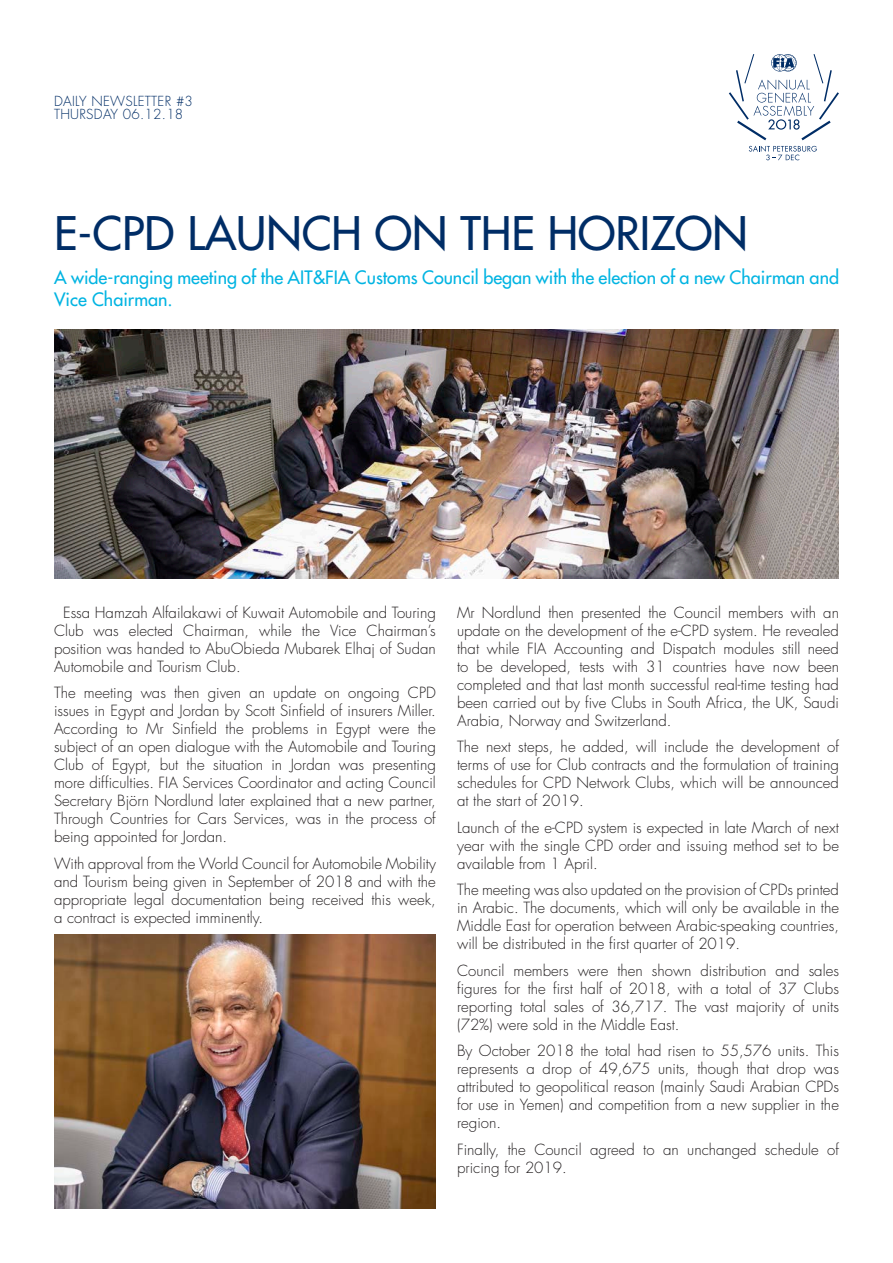
<style>
.page{position:relative;width:893px;height:1263px;background:#fff}
.page>*{position:absolute;margin:0;border:0;box-sizing:border-box;transform-origin:0 0}
._100_Titre_1{font:500 45px "Futura Std";color:#002d66}
._200_Chapeau{font:500 18px/21.6px "Futura Std";color:#02b4e2}
._300_Paragraphe{font:300 15px/18px "Futura Std";color:#231f20;text-align:justify}
.t1{font:300 13.5px/13px "Futura Std";letter-spacing:.02em;color:#002d66}
</style>
<div class="page">
<svg style="left:749px;top:146px;width:68px;height:14px"></svg>
<svg style="left:729px;top:54px;width:110px;height:86px"></svg>
<img style="left:54px;top:330px;width:785px;height:248px">
<img style="left:54px;top:934px;width:382px;height:275px">
<p class="t1" style="left:54px;top:95px;width:141px">DAILY NEWSLETTER #3<br>THURSDAY 06.12.18</p>
<p class="_100_Titre_1" style="left:54px;top:205px;width:695px">E-CPD LAUNCH ON THE HORIZON</p>
<p class="_200_Chapeau" style="left:54px;top:267px;width:787px">A wide-ranging meeting of the AIT&amp;FIA Customs Council began with the election of a new Chairman and<br>Vice Chairman.</p>
<p class="_300_Paragraphe" style="left:54px;top:604px;width:383px;text-indent:9px">Essa Hamzah Alfailakawi of Kuwait Automobile and Touring Club was elected Chairman, while the Vice Chairman’s position was handed to AbuObieda Mubarek Elhaj of Sudan Automobile and Tourism Club.</p>
<p class="_300_Paragraphe" style="left:54px;top:684px;width:383px">The meeting was then given an update on ongoing CPD issues in Egypt and Jordan by Scott Sinfield of insurers Miller.<br>According to Mr Sinfield the problems in Egypt were the subject of an open dialogue with the Automobile and Touring Club of Egypt, but the situation in Jordan was presenting more difficulties. FIA Services Coordinator and acting Council Secretary Björn Nordlund later explained that a new partner, Through Countries for Cars Services, was in the process of being appointed for Jordan.</p>
<p class="_300_Paragraphe" style="left:54px;top:855px;width:383px">With approval from the World Council for Automobile Mobility and Tourism being given in September of 2018 and with the appropriate legal documentation being received this week, a contract is expected imminently.</p>
<p class="_300_Paragraphe" style="left:457px;top:604px;width:383px">Mr Nordlund then presented the Council members with an update on the development of the e-CPD system. He revealed that while FIA Accounting and Dispatch modules still need to be developed, tests with 31 countries have now been completed and that last month successful real-time testing had been carried out by five Clubs in South Africa, the UK, Saudi Arabia, Norway and Switzerland.</p>
<p class="_300_Paragraphe" style="left:457px;top:738px;width:383px">The next steps, he added, will include the development of terms of use for Club contracts and the formulation of training schedules for CPD Network Clubs, which will be announced at the start of 2019.</p>
<p class="_300_Paragraphe" style="left:457px;top:819px;width:383px">Launch of the e-CPD system is expected in late March of next year with the single CPD order and issuing method set to be available from 1 April.</p>
<p class="_300_Paragraphe" style="left:457px;top:881px;width:383px">The meeting was also updated on the provision of CPDs printed in Arabic. The documents, which will only be available in the Middle East for operation between Arabic-speaking countries, will be distributed in the first quarter of 2019.</p>
<p class="_300_Paragraphe" style="left:457px;top:962px;width:383px">Council members were then shown distribution and sales figures for the first half of 2018, with a total of 37 Clubs reporting total sales of 36,717. The vast majority of units (72%) were sold in the Middle East.</p>
<p class="_300_Paragraphe" style="left:457px;top:1042px;width:383px">By October 2018 the total had risen to 55,576 units. This represents a drop of 49,675 units, though that drop was attributed to geopolitical reason (mainly Saudi Arabian CPDs for use in Yemen) and competition from a new supplier in the region.</p>
<p class="_300_Paragraphe" style="left:457px;top:1141px;width:383px">Finally, the Council agreed to an unchanged schedule of pricing for 2019.</p>
</div>
